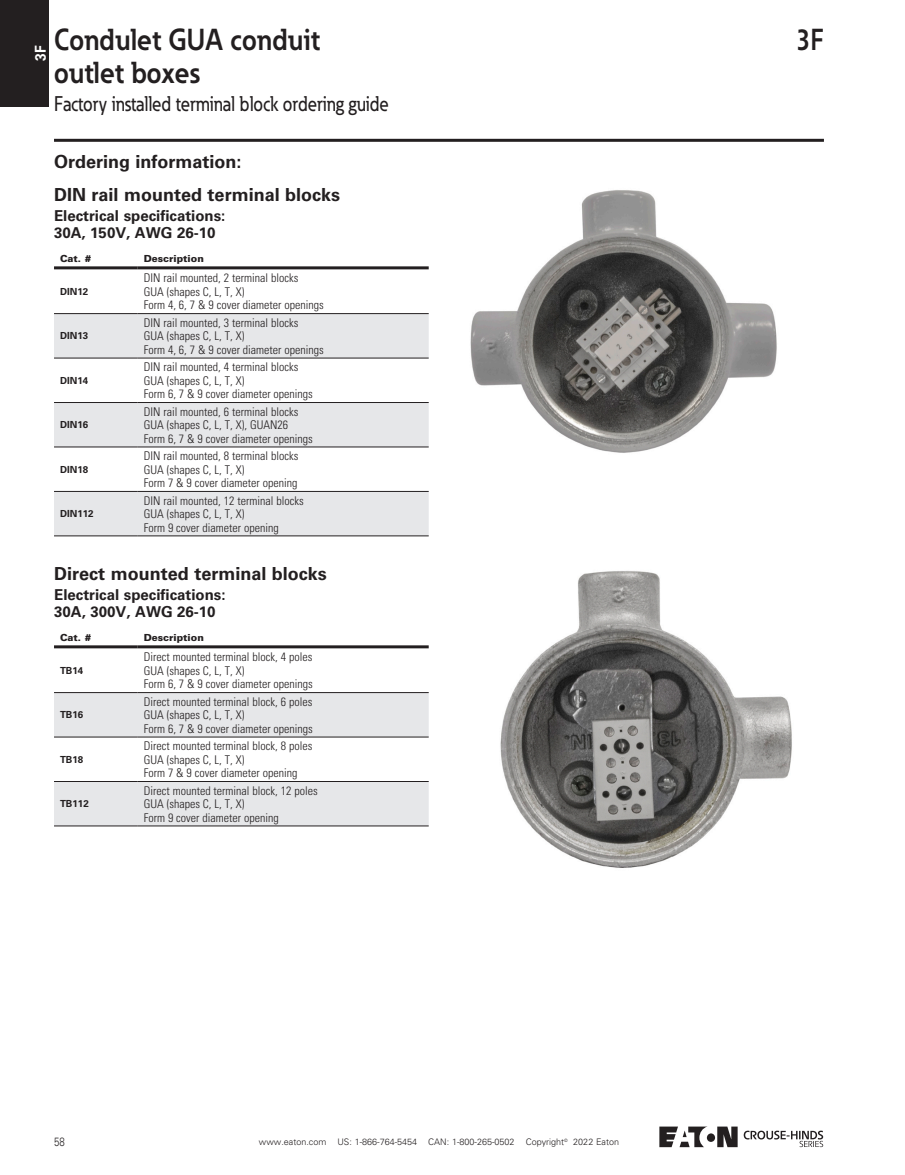
<style>
.page{position:relative;width:905px;height:1175px;background:#fff}
.page>*{position:absolute;margin:0;border:0;box-sizing:border-box;transform-origin:0 0}
.Product_Family_Subhe{font:700 30px "Eaton";color:#231f20;scale:.92 1}
.Product_Family_Subhe-2{font:700 30px "Eaton";color:#231f20;scale:.86 1}
.Product_Family{font:500 21px "Eaton";color:#231f20;scale:.86 1}
.Std_Table_Title{font:700 18px "Univers LT Std";color:#231f20}
.Std_Table_Title-2{font:700 15px "Univers LT Std";color:#231f20}
.t1{font:700 15px "Univers LT Std";color:#fff;scale:.92 1}
.Std_Table_Cell_L{font:300 condensed 12px "Univers LT Std";color:#231f20}
.t2{font:300 12px "Univers LT Std";color:#231f20;scale:.8 1}
.Std_Table_Cell_L-2{font:700 9.75px "Univers LT Std";color:#231f20}
.Overview{font:900 9.75px "Univers LT Std";color:#231f20}
.t3{font:300 9px "Univers LT Std";color:#231f20}
</style>
<div class="page">
<hr style="left:54px;top:139px;width:770px;height:3px;background:#231f20">
<div style="left:0;top:0;width:49px;height:106px;background:#231f20"></div>
<div style="left:706px;top:1133px;width:9px;height:8px;background:#231f20;border-radius:50%"></div>
<svg style="left:717px;top:1126px;width:20px;height:21px"></svg>
<svg style="left:659px;top:1126px;width:48px;height:21px"></svg>
<svg style="left:743px;top:1130px;width:80px;height:17px"></svg>
<svg style="left:54px;top:314px;width:374px;height:221px;fill:#e6e7e9"></svg>
<hr style="left:54px;top:266px;width:84px;height:3px;background:#231f20">
<hr style="left:138px;top:266px;width:290px;height:3px;background:#231f20">
<hr style="left:54px;top:313px;width:84px;height:1px;background:#231f20">
<hr style="left:138px;top:313px;width:290px;height:1px;background:#231f20">
<hr style="left:54px;top:358px;width:84px;height:1px;background:#231f20">
<hr style="left:138px;top:358px;width:290px;height:1px;background:#231f20">
<hr style="left:54px;top:402px;width:84px;height:1px;background:#231f20">
<hr style="left:138px;top:402px;width:290px;height:1px;background:#231f20">
<hr style="left:54px;top:447px;width:84px;height:1px;background:#231f20">
<hr style="left:138px;top:447px;width:290px;height:1px;background:#231f20">
<hr style="left:54px;top:491px;width:84px;height:1px;background:#231f20">
<hr style="left:138px;top:491px;width:290px;height:1px;background:#231f20">
<hr style="left:54px;top:535px;width:84px;height:1px;background:#231f20">
<hr style="left:138px;top:535px;width:290px;height:1px;background:#231f20">
<img style="left:470px;top:190px;width:307px;height:263px">
<svg style="left:54px;top:693px;width:374px;height:132px;fill:#e6e7e9"></svg>
<hr style="left:54px;top:645px;width:84px;height:3px;background:#231f20">
<hr style="left:138px;top:645px;width:290px;height:3px;background:#231f20">
<hr style="left:54px;top:692px;width:84px;height:1px;background:#231f20">
<hr style="left:138px;top:692px;width:290px;height:1px;background:#231f20">
<hr style="left:54px;top:736px;width:84px;height:1px;background:#231f20">
<hr style="left:138px;top:736px;width:290px;height:1px;background:#231f20">
<hr style="left:54px;top:781px;width:84px;height:1px;background:#231f20">
<hr style="left:138px;top:781px;width:290px;height:1px;background:#231f20">
<hr style="left:54px;top:825px;width:84px;height:1px;background:#231f20">
<hr style="left:138px;top:825px;width:290px;height:1px;background:#231f20">
<img style="left:500px;top:571px;width:292px;height:297px">
<p class="t1" style="left:32px;top:61px;width:18px;rotate:-90deg">3F</p>
<p class="Product_Family_Subhe" style="left:54px;top:20px;width:290px">Condulet GUA conduit</p>
<h1 class="Product_Family_Subhe-2" style="left:796px;top:20px;width:33px">3F</h1>
<p class="Product_Family_Subhe" style="left:54px;top:53px;width:161px">outlet boxes</p>
<p class="Product_Family" style="left:54px;top:90px;width:391px">Factory installed terminal block ordering guide</p>
<p class="Std_Table_Title" style="left:54px;top:151px;width:189px">Ordering information:</p>
<p class="Std_Table_Title" style="left:54px;top:184px;width:288px">DIN rail mounted terminal blocks</p>
<p class="Std_Table_Title-2" style="left:54px;top:207px;width:173px">Electrical specifications:</p>
<p class="Std_Table_Title-2" style="left:54px;top:224px;width:163px">30A, 150V, AWG 26-10</p>
<p class="Overview" style="left:60px;top:252px;width:33px">Cat. #</p>
<p class="Overview" style="left:144px;top:252px;width:62px">Description</p>
<p class="Std_Table_Cell_L-2" style="left:60px;top:286px;width:30px">DIN12</p>
<p class="Std_Table_Cell_L" style="left:144px;top:271px;width:156px">DIN rail mounted, 2 terminal blocks</p>
<p class="Std_Table_Cell_L" style="left:144px;top:284px;width:102px">GUA (shapes C, L, T, X)</p>
<p class="Std_Table_Cell_L" style="left:144px;top:298px;width:182px">Form 4, 6, 7 &amp; 9 cover diameter openings</p>
<p class="Std_Table_Cell_L-2" style="left:60px;top:330px;width:30px">DIN13</p>
<p class="Std_Table_Cell_L-2" style="left:60px;top:375px;width:30px">DIN14</p>
<p class="Std_Table_Cell_L-2" style="left:60px;top:419px;width:30px">DIN16</p>
<p class="Std_Table_Cell_L-2" style="left:60px;top:463px;width:30px">DIN18</p>
<p class="Std_Table_Cell_L" style="left:144px;top:315px;width:156px">DIN rail mounted, 3 terminal blocks</p>
<p class="Std_Table_Cell_L" style="left:144px;top:329px;width:102px">GUA (shapes C, L, T, X)</p>
<p class="Std_Table_Cell_L" style="left:144px;top:342px;width:182px">Form 4, 6, 7 &amp; 9 cover diameter openings</p>
<p class="Std_Table_Cell_L" style="left:144px;top:360px;width:156px">DIN rail mounted, 4 terminal blocks</p>
<p class="Std_Table_Cell_L" style="left:144px;top:373px;width:102px">GUA (shapes C, L, T, X)</p>
<p class="Std_Table_Cell_L" style="left:144px;top:387px;width:171px">Form 6, 7 &amp; 9 cover diameter openings</p>
<p class="Std_Table_Cell_L" style="left:144px;top:404px;width:156px">DIN rail mounted, 6 terminal blocks</p>
<p class="Std_Table_Cell_L" style="left:144px;top:417px;width:146px">GUA (shapes C, L, T, X), GUAN26</p>
<p class="Std_Table_Cell_L" style="left:144px;top:431px;width:171px">Form 6, 7 &amp; 9 cover diameter openings</p>
<p class="Std_Table_Cell_L" style="left:144px;top:448px;width:156px">DIN rail mounted, 8 terminal blocks</p>
<p class="Std_Table_Cell_L" style="left:144px;top:462px;width:102px">GUA (shapes C, L, T, X)</p>
<p class="Std_Table_Cell_L" style="left:144px;top:475px;width:155px">Form 7 &amp; 9 cover diameter opening</p>
<p class="Std_Table_Cell_L" style="left:144px;top:493px;width:161px">DIN rail mounted, 12 terminal blocks</p>
<p class="Std_Table_Cell_L" style="left:144px;top:506px;width:102px">GUA (shapes C, L, T, X)</p>
<p class="Std_Table_Cell_L" style="left:144px;top:520px;width:136px">Form 9 cover diameter opening</p>
<p class="Std_Table_Title" style="left:54px;top:562px;width:274px">Direct mounted terminal blocks</p>
<p class="Std_Table_Title-2" style="left:54px;top:586px;width:173px">Electrical specifications:</p>
<p class="Std_Table_Title-2" style="left:54px;top:602px;width:163px">30A, 300V, AWG 26-10</p>
<p class="Overview" style="left:60px;top:631px;width:33px">Cat. #</p>
<p class="Overview" style="left:144px;top:631px;width:62px">Description</p>
<p class="Std_Table_Cell_L-2" style="left:60px;top:664px;width:25px">TB14</p>
<p class="Std_Table_Cell_L-2" style="left:60px;top:508px;width:35px">DIN112</p>
<p class="Std_Table_Cell_L" style="left:144px;top:649px;width:170px">Direct mounted terminal block, 4 poles</p>
<p class="Std_Table_Cell_L" style="left:144px;top:663px;width:102px">GUA (shapes C, L, T, X)</p>
<p class="Std_Table_Cell_L" style="left:144px;top:676px;width:171px">Form 6, 7 &amp; 9 cover diameter openings</p>
<p class="Std_Table_Cell_L-2" style="left:60px;top:709px;width:25px">TB16</p>
<p class="Std_Table_Cell_L-2" style="left:60px;top:753px;width:25px">TB18</p>
<p class="Std_Table_Cell_L-2" style="left:60px;top:798px;width:30px">TB112</p>
<p class="Std_Table_Cell_L" style="left:144px;top:694px;width:170px">Direct mounted terminal block, 6 poles</p>
<p class="Std_Table_Cell_L" style="left:144px;top:707px;width:102px">GUA (shapes C, L, T, X)</p>
<p class="Std_Table_Cell_L" style="left:144px;top:721px;width:171px">Form 6, 7 &amp; 9 cover diameter openings</p>
<p class="Std_Table_Cell_L" style="left:144px;top:738px;width:170px">Direct mounted terminal block, 8 poles</p>
<p class="Std_Table_Cell_L" style="left:144px;top:752px;width:102px">GUA (shapes C, L, T, X)</p>
<p class="Std_Table_Cell_L" style="left:144px;top:765px;width:155px">Form 7 &amp; 9 cover diameter opening</p>
<p class="Std_Table_Cell_L" style="left:144px;top:783px;width:175px">Direct mounted terminal block, 12 poles</p>
<p class="Std_Table_Cell_L" style="left:144px;top:796px;width:102px">GUA (shapes C, L, T, X)</p>
<p class="Std_Table_Cell_L" style="left:144px;top:810px;width:136px">Form 9 cover diameter opening</p>
<p class="t2" style="left:54px;top:1134px;width:15px">58</p>
<p class="t3" style="left:573px;top:1136px;width:47px">2022 Eaton</p>
<p class="t3" style="left:259px;top:1136px;width:310px">www.eaton.com US: 1-866-764-5454 CAN: 1-800-265-0502 Copyright<sup>©</sup></p>
</div>
